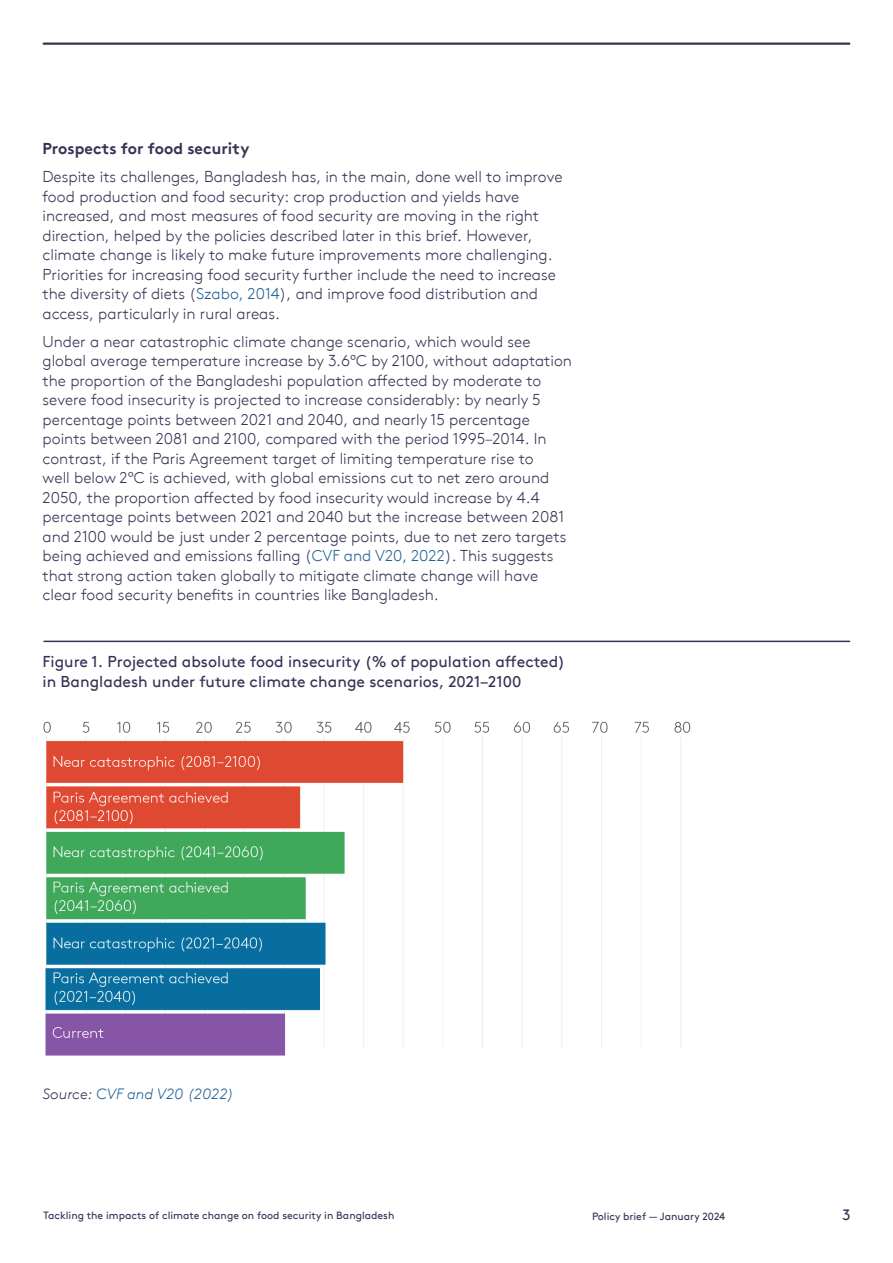
<style>
.page{position:relative;width:893px;height:1263px;background:#fff}
.page>*{position:absolute;margin:0;border:0;box-sizing:border-box;transform-origin:0 0}
.t1{font:300 15.75px/19.5px "Brown TT";color:#343556}
.t2{font:15.75px/19.5px "Brown TT";color:#343556}
.t3{font:700 15.75px "Brown TT";color:#343556}
.t4{font:italic 300 15px "Brown TT";color:#236095}
.t5{font:15px "Brown TT";color:#343556}
.t6{font:10.5px "Brown TT";color:#343556}
.s1{color:#236095}
.s2{color:#343556}
</style>
<div class="page">
<hr style="left:44px;top:43px;width:805px;height:2px;background:#343556">
<hr style="left:44px;top:641px;width:806px;height:1px;background:#343556">
<img style="left:44px;top:721px;width:647px;height:335px">
<p class="t3" style="left:43px;top:139px;width:208px">Prospects for food security</p>
<p class="t1" style="left:43px;top:167px;width:522px">Despite its challenges, Bangladesh has, in the main, done well to improve food production and food security: crop production and yields have increased, and most measures of food security are moving in the right direction, helped by the policies described later in this brief. However, climate change is likely to make future improvements more challenging.<br>Priorities for increasing food security further include the need to increase the diversity of diets (<span class="s1">Szabo, 2014</span>), and improve food distribution and access, particularly in rural areas.</p>
<p class="t1" style="left:43px;top:332px;width:531px">Under a near catastrophic climate change scenario, which would see global average temperature increase by 3.6°C by 2100, without adaptation the proportion of the Bangladeshi population affected by moderate to severe food insecurity is projected to increase considerably: by nearly 5 percentage points between 2021 and 2040, and nearly 15 percentage points between 2081 and 2100, compared with the period 1995–2014. In contrast, if the Paris Agreement target of limiting temperature rise to<br>well below 2°C is achieved, with global emissions cut to net zero around 2050, the proportion affected by food insecurity would increase by 4.4 percentage points between 2021 and 2040 but the increase between 2081 and 2100 would be just under 2 percentage points, due to net zero targets being achieved and emissions falling (<span class="s1">CVF and V20, 2022</span>). This suggests that strong action taken globally to mitigate climate change will have clear food security benefits in countries like Bangladesh.</p>
<p class="t2" style="left:43px;top:652px;width:524px">Figure 1. Projected absolute food insecurity (% of population affected) in Bangladesh under future climate change scenarios, 2021–2100</p>
<p class="t4" style="left:43px;top:1085px;width:193px"><span class="s2">Source:</span> CVF and V20 (2022)</p>
<p class="t6" style="left:43px;top:1209px;width:352px">Tackling the impacts of climate change on food security in Bangladesh</p>
<p class="t6" style="left:592px;top:1210px;width:135px">Policy brief — January 2024</p>
<p class="t5" style="left:842px;top:1206px;width:10px">3</p>
</div>
